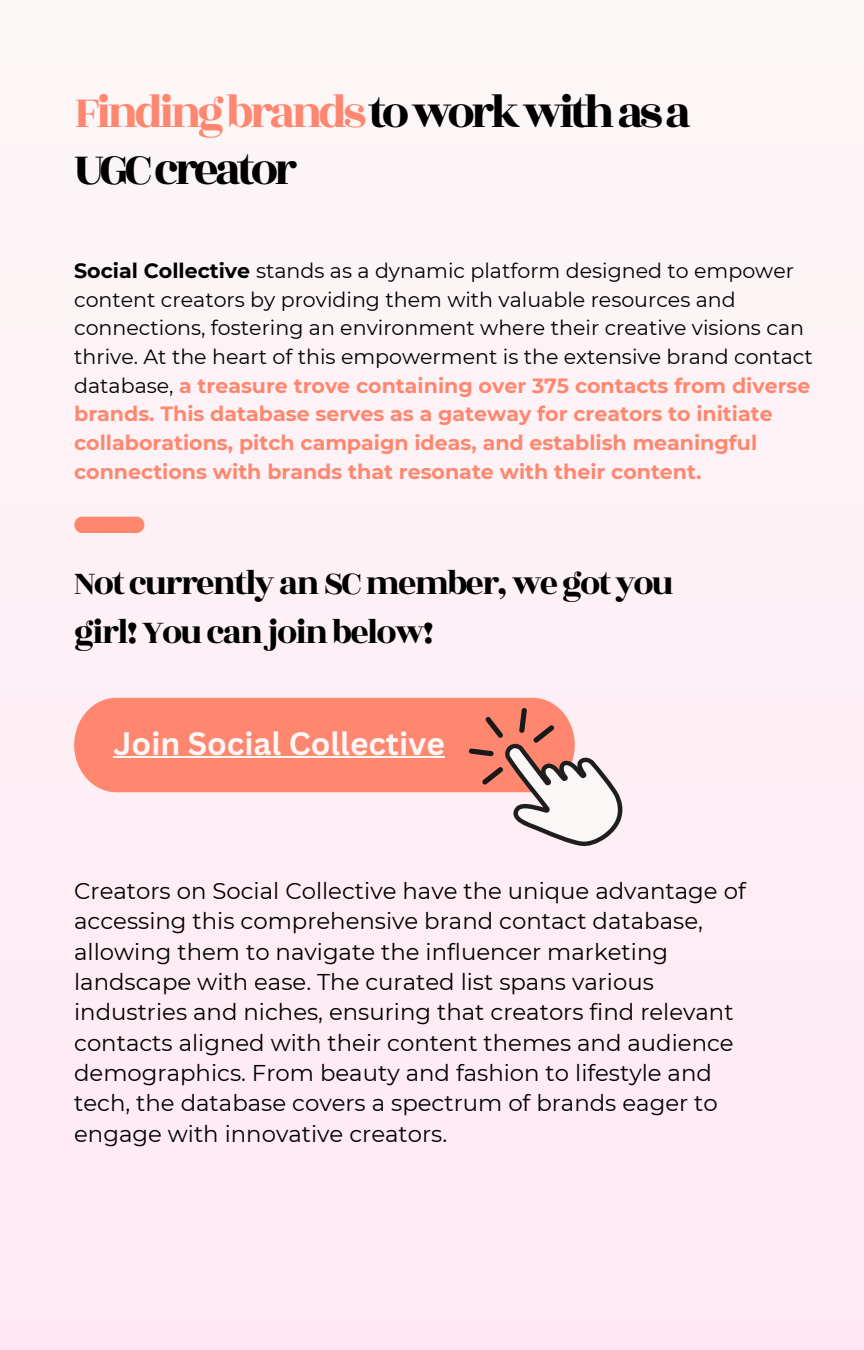
<style>
.page{position:relative;width:864px;height:1350px;background:#fdf0f6}
.page>*{position:absolute;margin:0;border:0;box-sizing:border-box;transform-origin:0 0}
.t1{font:48.82px/57.4px "Rozha One";letter-spacing:-.085em;color:#000}
.t2{font:36px/49.1px "Rozha One";letter-spacing:-.055em;color:#000}
.t3{font:700 31.5px "Canva Sans";color:#fcf7f7}
.t4{font:22.72px/30.4px "Montserrat";color:#000}
.t5{font:20.47px/28.8px "Montserrat";color:#000}
.s1{color:#ff8770}
.s2{font-weight:700}
.s3{font-weight:700;color:#ff8770}
</style>
<div class="page">
<svg style="left:74px;top:517px;width:70px;height:16px"></svg>
<div style="left:74px;top:698px;width:485px;height:94px;background:#ff8770"></div>
<svg style="left:469px;top:708px;width:154px;height:138px"></svg>
<hr style="left:113px;top:757px;width:332px;height:1px;background:#fcf7f7">
<h1 class="t1" style="left:74px;top:84px;width:619px"><span class="s1">Findingbrands</span>toworkwithasa<br>UGCcreator</h1>
<p class="t5" style="left:74px;top:256px;width:740px"><span class="s2">Social Collective</span> stands as a dynamic platform designed to empower content creators by providing them with valuable resources and connections, fostering an environment where their creative visions can thrive. At the heart of this empowerment is the extensive brand contact database, <span class="s3">a treasure trove containing over 375 contacts from diverse brands. This database serves as a gateway for creators to initiate collaborations, pitch campaign ideas, and establish meaningful connections with brands that resonate with their content.</span></p>
<p class="t2" style="left:74px;top:559px;width:601px">Not currently an SC member, we got you girl! You can join below!</p>
<h2 class="t3" style="left:113px;top:721px;width:333px">Join Social Collective</h2>
<p class="t4" style="left:74px;top:876px;width:673px">Creators on Social Collective have the unique advantage of accessing this comprehensive brand contact database, allowing them to navigate the influencer marketing landscape with ease. The curated list spans various industries and niches, ensuring that creators find relevant contacts aligned with their content themes and audience demographics. From beauty and fashion to lifestyle and tech, the database covers a spectrum of brands eager to engage with innovative creators.</p>
</div>
